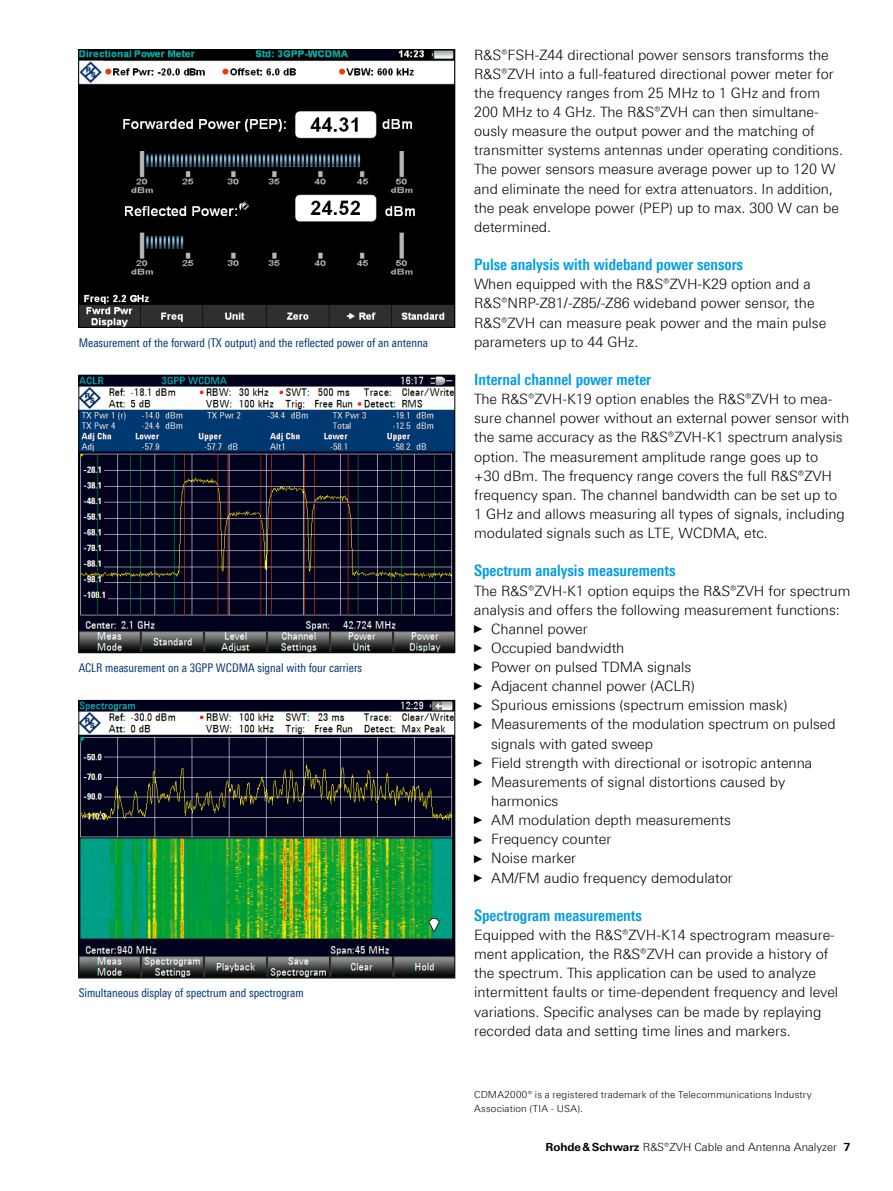
<style>
.page{position:relative;width:893px;height:1191px;background:#fff}
.page>*{position:absolute;margin:0;border:0;box-sizing:border-box;transform-origin:0 0}
.Absatzfett_cyan{font:700 15.75px "Linotype Univers 620 Cn";color:#009ee3}
.Haupttext_ohne_Absta{font:300 14.25px/19.2px "Linotype Univers 330";color:#000}
.Bildunterschrift{font:12px "Linotype Univers 420 Cn";color:#003872}
.t1{font:300 11.25px "Linotype Univers 330";color:#000}
.Fussnote_BT_CDMA{font:300 9.75px/13.5px "Linotype Univers 330";letter-spacing:.02em;color:#000}
.s1{font-family:"Arial Narrow";font-weight:400;font-size:11.4px}
.s2{font-family:"Linotype Univers 630";font-weight:700}
</style>
<div class="page">
<img style="left:80px;top:52px;width:373px;height:273px">
<div style="left:78px;top:50px;width:377px;height:277px;border:1px solid #000"></div>
<img style="left:81px;top:702px;width:372px;height:274px">
<div style="left:79px;top:700px;width:376px;height:278px;border:1px solid #000"></div>
<img style="left:81px;top:377px;width:372px;height:274px">
<div style="left:79px;top:375px;width:376px;height:278px;border:1px solid #000"></div>
<p class="Bildunterschrift" style="left:79px;top:335px;width:351px">Measurement of the forward (TX output) and the reflected power of an antenna</p>
<p class="Bildunterschrift" style="left:79px;top:661px;width:285px">ACLR measurement on a 3GPP WCDMA signal with four carriers</p>
<p class="Bildunterschrift" style="left:79px;top:986px;width:227px">Simultaneous display of spectrum and spectrogram</p>
<p class="Haupttext_ohne_Absta" style="left:474px;top:45px;width:370px">R&amp;S®FSH-Z44 directional power sensors transforms the R&amp;S®ZVH into a full-featured directional power meter for the frequency ranges from 25 MHz to 1 GHz and from 200 MHz to 4 GHz. The R&amp;S®ZVH can then simultane&shy;ously measure the output power and the matching of transmitter systems antennas under operating conditions.<br>The power sensors measure average power up to 120 W and eliminate the need for extra attenuators. In addition, the peak envelope power (PEP) up to max. 300 W can be determined.</p>
<p class="Absatzfett_cyan" style="left:474px;top:255px;width:270px">Pulse analysis with wideband power sensors</p>
<p class="Haupttext_ohne_Absta" style="left:474px;top:274px;width:354px">When equipped with the R&amp;S®ZVH-K29 option and a R&amp;S®NRP-Z81/-Z85/-Z86 wideband power sensor, the R&amp;S®ZVH can measure peak power and the main pulse parameters up to 44 GHz.</p>
<p class="Absatzfett_cyan" style="left:474px;top:370px;width:179px">Internal channel power meter</p>
<p class="Haupttext_ohne_Absta" style="left:474px;top:389px;width:377px">The R&amp;S®ZVH-K19 option enables the R&amp;S®ZVH to mea&shy;sure channel power without an external power sensor with the same accuracy as the R&amp;S®ZVH-K1 spectrum analysis option. The measurement amplitude range goes up to<br>+30 dBm. The frequency range covers the full R&amp;S®ZVH frequency span. The channel bandwidth can be set up to<br>1 GHz and allows measuring all types of signals, including modulated signals such as LTE, WCDMA, etc.</p>
<p class="Absatzfett_cyan" style="left:474px;top:561px;width:203px">Spectrum analysis measurements</p>
<p class="Haupttext_ohne_Absta" style="left:474px;top:580px;width:378px">The R&amp;S®ZVH-K1 option equips the R&amp;S®ZVH for spectrum analysis and offers the following measurement functions:</p>
<p class="Haupttext_ohne_Absta" style="left:474px;top:619px;width:115px"><span class="s1">►</span> Channel power</p>
<p class="Haupttext_ohne_Absta" style="left:474px;top:638px;width:152px"><span class="s1">►</span> Occupied bandwidth</p>
<p class="Haupttext_ohne_Absta" style="left:474px;top:657px;width:219px"><span class="s1">►</span> Power on pulsed TDMA signals</p>
<p class="Haupttext_ohne_Absta" style="left:474px;top:676px;width:222px"><span class="s1">►</span> Adjacent channel power (ACLR)</p>
<p class="Haupttext_ohne_Absta" style="left:474px;top:695px;width:315px"><span class="s1">►</span> Spurious emissions (spectrum emission mask)</p>
<p class="Haupttext_ohne_Absta" style="left:491px;top:714px;width:346px;text-indent:-17px"><span class="s1">►</span> Measurements of the modulation spectrum on pulsed signals with gated sweep</p>
<p class="Haupttext_ohne_Absta" style="left:474px;top:753px;width:340px"><span class="s1">►</span> Field strength with directional or isotropic antenna</p>
<p class="Haupttext_ohne_Absta" style="left:491px;top:772px;width:296px;text-indent:-17px"><span class="s1">►</span> Measurements of signal distortions caused by harmonics</p>
<p class="Haupttext_ohne_Absta" style="left:474px;top:810px;width:258px"><span class="s1">►</span> AM modulation depth measurements</p>
<p class="Haupttext_ohne_Absta" style="left:474px;top:829px;width:139px"><span class="s1">►</span> Frequency counter</p>
<p class="Haupttext_ohne_Absta" style="left:474px;top:848px;width:104px"><span class="s1">►</span> Noise marker</p>
<p class="Haupttext_ohne_Absta" style="left:474px;top:867px;width:260px"><span class="s1">►</span> AM/FM audio frequency demodulator</p>
<p class="Absatzfett_cyan" style="left:474px;top:906px;width:169px">Spectrogram measurements</p>
<p class="Haupttext_ohne_Absta" style="left:474px;top:925px;width:366px">Equipped with the R&amp;S®ZVH-K14 spectrogram measure&shy;ment application, the R&amp;S®ZVH can provide a history of the spectrum. This application can be used to analyze intermittent faults or time-dependent frequency and level variations. Specific analyses can be made by replaying recorded data and setting time lines and markers.</p>
<p class="Fussnote_BT_CDMA" style="left:474px;top:1088px;width:339px">CDMA2000® is a registered trademark of the Telecommunications Industry<br>Association (TIA - USA).</p>
<p class="t1" style="left:545px;top:1140px;width:306px"><span class="s2">Rohde&amp;Schwarz</span> R&amp;S®ZVH Cable and Antenna Analyzer <span class="s2">7</span></p>
</div>
